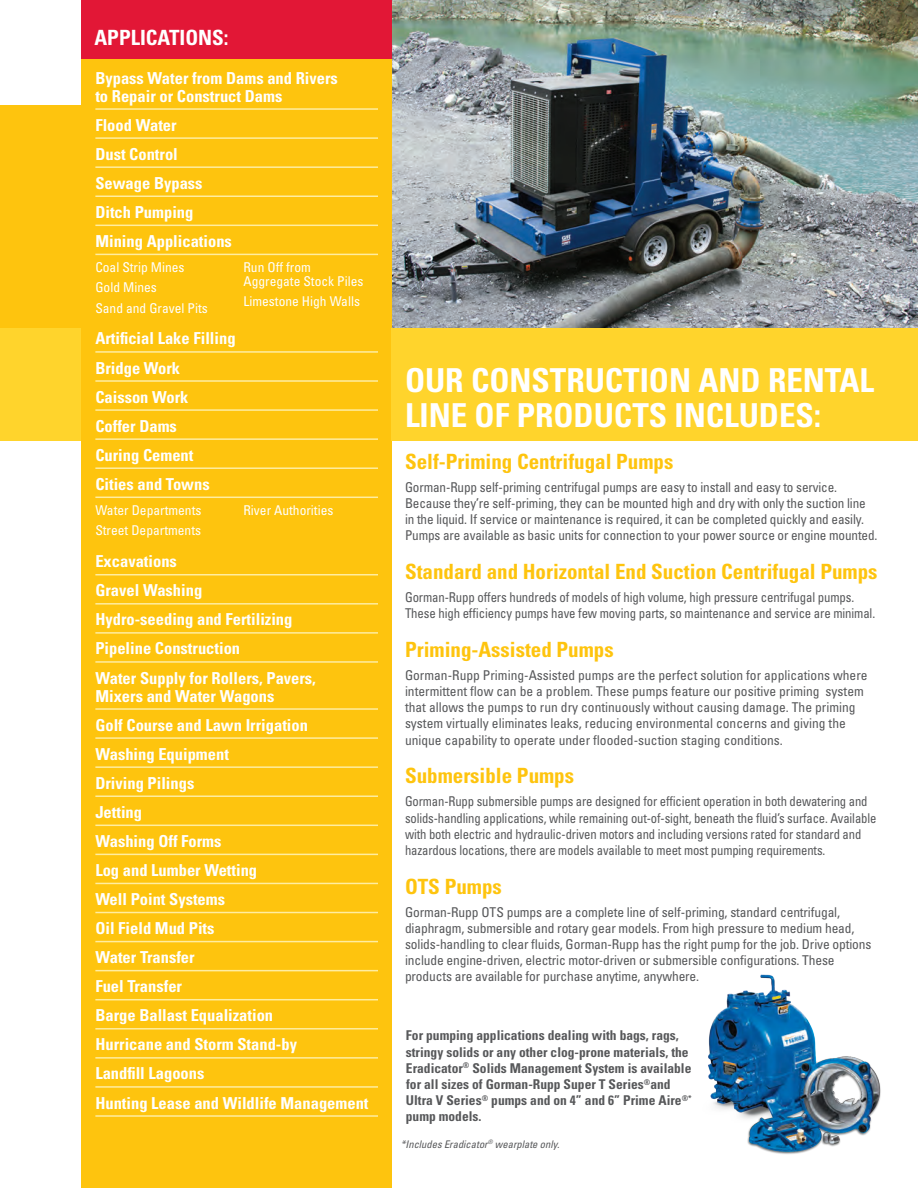
<style>
.page{position:relative;width:918px;height:1188px;background:#fff}
.page>*{position:absolute;margin:0;border:0;box-sizing:border-box;transform-origin:0 0}
.White_Knockout_Headl{font:700 condensed 33px/34.5px "Univers LT Std";color:#fff}
._12_blue{font:700 condensed 21px "Univers LT Std";color:#fec40e}
.White_Knockout_Headl-2{font:700 condensed 21px "Univers LT Std";color:#fff}
._12_blue-2{font:700 condensed 16.5px/18px "Univers LT Std";color:#fff}
.Copy_Small_Black{font:condensed 13.5px/16.2px "Univers LT Std";letter-spacing:-.01em;color:#57585a}
.Copy_Small_Black-2{font:condensed 13.5px/16.2px "Univers LT Std";letter-spacing:-.01em;color:#57585a;scale:.94 1}
.t1{font:700 condensed 13.5px/16.2px "Univers LT Std";color:#57585a}
.Copy_Small_Black-3{font:condensed 13.5px/16.2px "Univers LT Std";letter-spacing:-.01em;color:#57585a;scale:.95 1}
.SubheadBlue_12pt{font:condensed 13.5px/13.5px "Univers LT Std";color:#fff}
.Copy_Black{font:italic condensed 10.5px "Univers LT Std";color:#57585a}
</style>
<div class="page">
<div style="left:0;top:106px;width:81px;height:222px;background:#fec40e"></div>
<div style="left:0;top:328px;width:81px;height:112px;background:#ffd42c"></div>
<img style="left:392px;top:0;width:526px;height:328px">
<div style="left:81px;top:39px;width:311px;height:1149px;background:#fec40e"></div>
<div style="left:392px;top:328px;width:526px;height:112px;background:#ffd42c"></div>
<div style="left:81px;top:0;width:311px;height:58px;background:#e21736"></div>
<hr style="left:95px;top:108px;width:283px;height:2px;background:#ffeda0">
<hr style="left:95px;top:137px;width:283px;height:2px;background:#ffeda0">
<hr style="left:95px;top:166px;width:283px;height:2px;background:#ffeda0">
<hr style="left:95px;top:196px;width:283px;height:1px;background:#ffeda0">
<hr style="left:95px;top:225px;width:283px;height:1px;background:#ffeda0">
<hr style="left:95px;top:254px;width:283px;height:1px;background:#ffeda0">
<hr style="left:95px;top:351px;width:283px;height:2px;background:#ffeda0">
<hr style="left:95px;top:380px;width:283px;height:2px;background:#ffeda0">
<hr style="left:95px;top:409px;width:283px;height:2px;background:#ffeda0">
<hr style="left:95px;top:438px;width:283px;height:2px;background:#ffeda0">
<hr style="left:95px;top:467px;width:283px;height:2px;background:#ffeda0">
<hr style="left:95px;top:497px;width:283px;height:1px;background:#ffeda0">
<hr style="left:95px;top:574px;width:283px;height:1px;background:#ffeda0">
<hr style="left:95px;top:603px;width:283px;height:2px;background:#ffeda0">
<hr style="left:95px;top:632px;width:283px;height:2px;background:#ffeda0">
<hr style="left:95px;top:661px;width:283px;height:2px;background:#ffeda0">
<hr style="left:95px;top:708px;width:283px;height:2px;background:#ffeda0">
<hr style="left:95px;top:737px;width:283px;height:2px;background:#ffeda0">
<hr style="left:95px;top:766px;width:283px;height:2px;background:#ffeda0">
<hr style="left:95px;top:795px;width:283px;height:2px;background:#ffeda0">
<hr style="left:95px;top:825px;width:283px;height:1px;background:#ffeda0">
<hr style="left:95px;top:854px;width:283px;height:1px;background:#ffeda0">
<hr style="left:95px;top:883px;width:283px;height:1px;background:#ffeda0">
<hr style="left:95px;top:912px;width:283px;height:1px;background:#ffeda0">
<hr style="left:95px;top:941px;width:283px;height:1px;background:#ffeda0">
<hr style="left:95px;top:970px;width:283px;height:1px;background:#ffeda0">
<hr style="left:95px;top:999px;width:283px;height:1px;background:#ffeda0">
<hr style="left:95px;top:1028px;width:283px;height:2px;background:#ffeda0">
<hr style="left:95px;top:1057px;width:283px;height:2px;background:#ffeda0">
<hr style="left:95px;top:1086px;width:283px;height:2px;background:#ffeda0">
<hr style="left:95px;top:1115px;width:283px;height:2px;background:#ffeda0">
<img style="left:708px;top:974px;width:173px;height:180px">
<p class="White_Knockout_Headl-2" style="left:94px;top:24px;width:136px">APPLICATIONS:</p>
<p class="_12_blue-2" style="left:95px;top:69px;width:244px">Bypass Water from Dams and Rivers to Repair or Construct Dams</p>
<p class="_12_blue-2" style="left:95px;top:116px;width:83px">Flood Water</p>
<p class="_12_blue-2" style="left:95px;top:145px;width:84px">Dust Control</p>
<p class="_12_blue-2" style="left:95px;top:174px;width:109px">Sewage Bypass</p>
<p class="_12_blue-2" style="left:95px;top:203px;width:100px">Ditch Pumping</p>
<p class="_12_blue-2" style="left:95px;top:232px;width:138px">Mining Applications</p>
<p class="SubheadBlue_12pt" style="left:95px;top:261px;width:91px">Coal Strip Mines</p>
<p class="SubheadBlue_12pt" style="left:95px;top:281px;width:63px">Gold Mines</p>
<p class="SubheadBlue_12pt" style="left:95px;top:301px;width:114px">Sand and Gravel Pits</p>
<p class="_12_blue-2" style="left:95px;top:330px;width:142px">Artificial Lake Filling</p>
<p class="_12_blue-2" style="left:95px;top:359px;width:86px">Bridge Work</p>
<p class="_12_blue-2" style="left:95px;top:388px;width:95px">Caisson Work</p>
<p class="_12_blue-2" style="left:95px;top:417px;width:83px">Coffer Dams</p>
<p class="_12_blue-2" style="left:95px;top:446px;width:100px">Curing Cement</p>
<p class="_12_blue-2" style="left:95px;top:475px;width:116px">Cities and Towns</p>
<p class="SubheadBlue_12pt" style="left:95px;top:503px;width:108px">Water Departments</p>
<p class="SubheadBlue_12pt" style="left:95px;top:523px;width:107px">Street Departments</p>
<p class="SubheadBlue_12pt" style="left:243px;top:261px;width:121px">Run Off from<br>Aggregate Stock Piles</p>
<p class="SubheadBlue_12pt" style="left:243px;top:294px;width:118px">Limestone High Walls</p>
<p class="SubheadBlue_12pt" style="left:243px;top:503px;width:91px">River Authorities</p>
<p class="_12_blue-2" style="left:95px;top:552px;width:83px">Excavations</p>
<p class="_12_blue-2" style="left:95px;top:581px;width:108px">Gravel Washing</p>
<p class="_12_blue-2" style="left:95px;top:610px;width:199px">Hydro-seeding and Fertilizing</p>
<p class="_12_blue-2" style="left:95px;top:640px;width:146px">Pipeline Construction</p>
<p class="_12_blue-2" style="left:95px;top:669px;width:222px">Water Supply for Rollers, Pavers,<br>Mixers and Water Wagons</p>
<p class="_12_blue-2" style="left:95px;top:716px;width:214px">Golf Course and Lawn Irrigation</p>
<p class="_12_blue-2" style="left:95px;top:745px;width:135px">Washing Equipment</p>
<p class="_12_blue-2" style="left:95px;top:774px;width:100px">Driving Pilings</p>
<p class="_12_blue-2" style="left:95px;top:803px;width:48px">Jetting</p>
<p class="_12_blue-2" style="left:95px;top:832px;width:128px">Washing Off Forms</p>
<p class="_12_blue-2" style="left:95px;top:861px;width:163px">Log and Lumber Wetting</p>
<p class="_12_blue-2" style="left:95px;top:890px;width:131px">Well Point Systems</p>
<p class="_12_blue-2" style="left:95px;top:919px;width:121px">Oil Field Mud Pits</p>
<p class="_12_blue-2" style="left:95px;top:948px;width:101px">Water Transfer</p>
<p class="_12_blue-2" style="left:95px;top:977px;width:88px">Fuel Transfer</p>
<p class="_12_blue-2" style="left:95px;top:1006px;width:179px">Barge Ballast Equalization</p>
<p class="_12_blue-2" style="left:95px;top:1035px;width:203px">Hurricane and Storm Stand-by</p>
<p class="_12_blue-2" style="left:95px;top:1065px;width:111px">Landfill Lagoons</p>
<p class="_12_blue-2" style="left:95px;top:1094px;width:275px">Hunting Lease and Wildlife Management</p>
<p class="White_Knockout_Headl" style="left:405px;top:363px;width:471px">OUR CONSTRUCTION AND RENTAL<br>LINE OF PRODUCTS INCLUDES:</p>
<p class="_12_blue" style="left:405px;top:448px;width:270px">Self-Priming Centrifugal Pumps</p>
<p class="Copy_Small_Black" style="left:405px;top:479px;width:474px">Gorman-Rupp self-priming centrifugal pumps are easy to install and easy to service.<br>Because they’re self-priming, they can be mounted high and dry with only the suction line in the liquid. If service or maintenance is required, it can be completed quickly and easily.<br>Pumps are available as basic units for connection to your power source or engine mounted.</p>
<p class="_12_blue" style="left:405px;top:559px;width:474px">Standard and Horizontal End Suction Centrifugal Pumps</p>
<p class="Copy_Small_Black-3" style="left:405px;top:589px;width:496px">Gorman-Rupp offers hundreds of models of high volume, high pressure centrifugal pumps.<br>These high efficiency pumps have few moving parts, so maintenance and service are minimal.</p>
<p class="_12_blue" style="left:405px;top:637px;width:210px">Priming-Assisted Pumps</p>
<p class="Copy_Small_Black" style="left:405px;top:667px;width:464px">Gorman-Rupp Priming-Assisted pumps are the perfect solution for applications where intermittent flow can be a problem. These pumps feature our positive priming system that allows the pumps to run dry continuously without causing damage. The priming system virtually eliminates leaks, reducing environmental concerns and giving the unique capability to operate under flooded-suction staging conditions.</p>
<p class="_12_blue" style="left:405px;top:763px;width:171px">Submersible Pumps</p>
<p class="Copy_Small_Black-2" style="left:405px;top:793px;width:503px">Gorman-Rupp submersible pumps are designed for efficient operation in both dewatering and solids-handling applications, while remaining out-of-sight, beneath the fluid’s surface. Available with both electric and hydraulic-driven motors and including versions rated for standard and hazardous locations, there are models available to meet most pumping requirements.</p>
<p class="_12_blue" style="left:405px;top:873px;width:98px">OTS Pumps</p>
<p class="Copy_Small_Black" style="left:405px;top:903px;width:468px">Gorman-Rupp OTS pumps are a complete line of self-priming, standard centrifugal, diaphragm, submersible and rotary gear models. From high pressure to medium head, solids-handling to clear fluids, Gorman-Rupp has the right pump for the job. Drive options include engine-driven, electric motor-driven or submersible configurations. These products are available for purchase anytime, anywhere.</p>
<p class="t1" style="left:406px;top:1027px;width:287px">For pumping applications dealing with bags, rags, stringy solids or any other clog-prone materials, the Eradicator<sup>®</sup> Solids Management System is available for all sizes of Gorman-Rupp Super T Series<sup>®</sup>and Ultra V Series<sup>®</sup> pumps and on 4” and 6” Prime Aire<sup>®* </sup>pump models.</p>
<p class="Copy_Black" style="left:401px;top:1137px;width:160px">*Includes Eradicator<sup>®</sup> wearplate only.</p>
</div>
